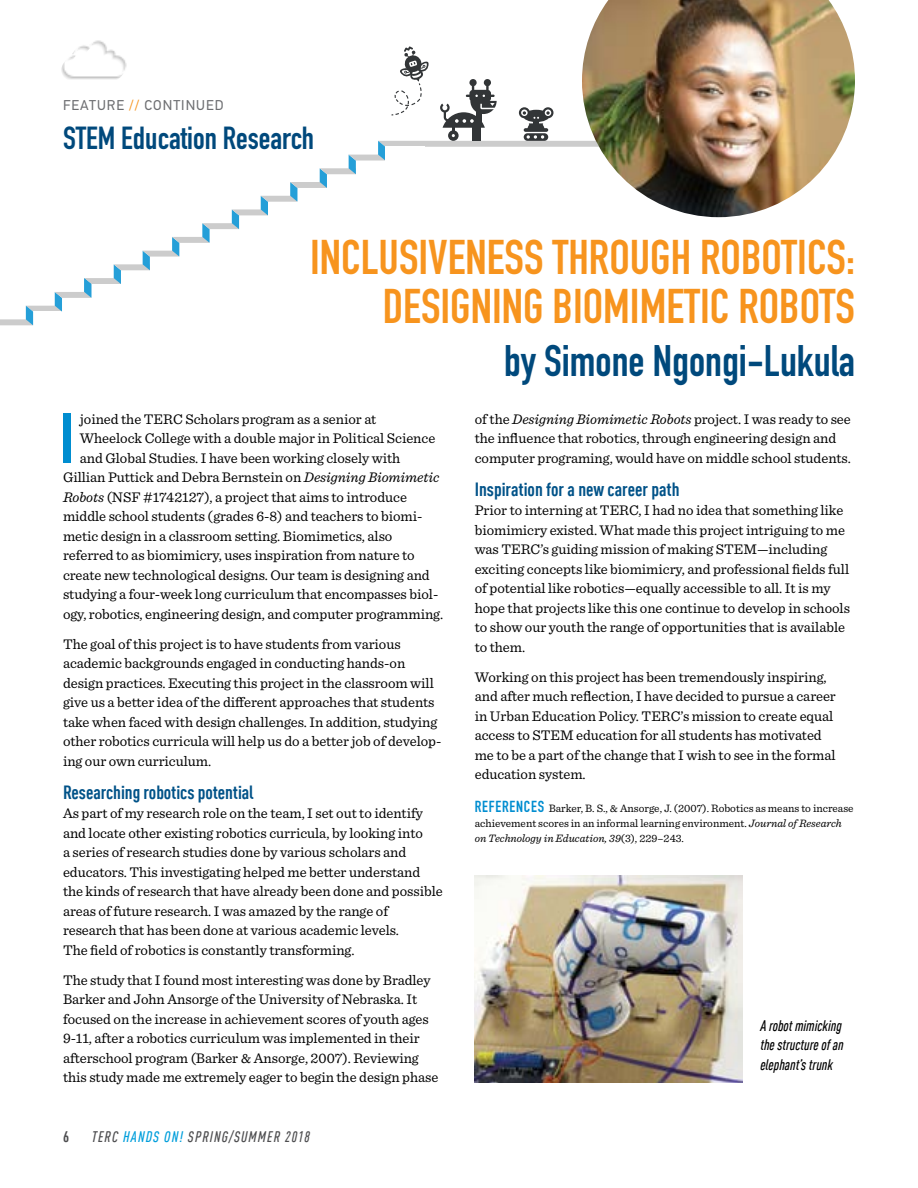
<style>
.page{position:relative;width:918px;height:1188px;background:#fff}
.page>*{position:absolute;margin:0;border:0;box-sizing:border-box;transform-origin:0 0}
.t1{font:700 69.45px "DIN Condensed";color:#008dd0}
.t2{font:700 48px/49.5px "DIN Condensed";color:#f7941e;text-align:right}
.t3{font:700 43.5px "DIN Condensed";color:#00497c}
.t4{font:700 31.5px "DIN Condensed";color:#00497c}
.t5{font:700 condensed 18.75px "DIN Offc";letter-spacing:-.005em;color:#005288}
.t6{font:italic 500 condensed 15px/19.5px "DIN Offc";color:#000}
.t7{font:italic 500 condensed 15px "DIN Offc";letter-spacing:.075em;color:#4d4d4f}
.t8{font:700 condensed 15px "DIN Offc";color:#4d4d4f}
.t9{font:14.7px/19.5px "Sentinel";letter-spacing:-.005em;color:#000}
.t10{font:14.25px "PF Din Text Pro";letter-spacing:.07em;color:#6d6e71}
.t11{font:11.25px/14.7px "Sentinel";color:#000}
.s1{color:#f7941e}
.s2{font-style:italic}
.s3{color:#009edb}
.s4{font-family:"DIN Condensed";font-weight:700;font-size:15.75px;color:#008dd0}
</style>
<div class="page">
<img style="left:588px;top:0;width:267px;height:217px">
<svg style="left:0;top:40px;width:732px;height:285px"></svg>
<div style="left:385px;top:147px;width:40px;height:15px;background:#fff"></div>
<img style="left:474px;top:876px;width:269px;height:206px">
<p class="t10" style="left:63px;top:96px;width:162px">FEATURE <span class="s1">//</span> CONTINUED</p>
<h3 class="t4" style="left:63px;top:116px;width:253px">STEM Education Research</h3>
<h2 class="t2" style="left:310px;top:232px;width:546px">INCLUSIVENESS THROUGH ROBOTICS:<br>DESIGNING BIOMIMETIC ROBOTS</h2>
<h3 class="t3" style="left:504px;top:331px;width:352px">by Simone Ngongi-Lukula</h3>
<h1 class="t1" style="left:59px;top:392px;width:16px">I</h1>
<p class="t9" style="left:80px;top:408px;width:298px">joined the TERC Scholars program as a senior at</p>
<p class="t9" style="left:80px;top:428px;width:357px">Wheelock College with a double major in Political Science</p>
<p class="t9" style="left:80px;top:447px;width:322px">and Global Studies. I have been working closely with</p>
<p class="t9" style="left:63px;top:467px;width:378px">Gillian Puttick and Debra Bernstein on <span class="s2">Designing Biomimetic</span></p>
<p class="t9" style="left:63px;top:486px;width:346px"><span class="s2">Robots</span> (NSF #1742127), a project that aims to introduce</p>
<p class="t9" style="left:63px;top:506px;width:361px">middle school students (grades 6-8) and teachers to biomi-</p>
<p class="t9" style="left:63px;top:525px;width:331px">metic design in a classroom setting. Biomimetics, also</p>
<p class="t9" style="left:63px;top:545px;width:353px">referred to as biomimicry, uses inspiration from nature to</p>
<p class="t9" style="left:63px;top:564px;width:368px">create new technological designs. Our team is designing and</p>
<p class="t9" style="left:63px;top:584px;width:377px">studying a four-week long curriculum that encompasses biol-</p>
<p class="t9" style="left:63px;top:603px;width:382px">ogy, robotics, engineering design, and computer programming.</p>
<p class="t9" style="left:63px;top:633px;width:380px">The goal of this project is to have students from various academic backgrounds engaged in conducting hands-on design practices. Executing this project in the classroom will give us a better idea of the different approaches that students take when faced with design challenges. In addition, studying other robotics curricula will help us do a better job of develop&shy;ing our own curriculum.</p>
<p class="t5" style="left:63px;top:781px;width:192px">Researching robotics potential</p>
<p class="t9" style="left:63px;top:803px;width:381px">As part of my research role on the team, I set out to identify and locate other existing robotics curricula, by looking into<br>a series of research studies done by various scholars and educators. This investigating helped me better understand the kinds of research that have already been done and possible areas of future research. I was amazed by the range of research that has been done at various academic levels.<br>The field of robotics is constantly transforming.</p>
<p class="t9" style="left:63px;top:969px;width:377px">The study that I found most interesting was done by Bradley Barker and John Ansorge of the University of Nebraska. It focused on the increase in achievement scores of youth ages 9-11, after a robotics curriculum was implemented in their afterschool program (Barker &amp; Ansorge, 2007). Reviewing this study made me extremely eager to begin the design phase</p>
<p class="t8" style="left:63px;top:1128px;width:8px">6</p>
<p class="t7" style="left:92px;top:1128px;width:220px">TERC <span class="s3">HANDS ON!</span> SPRING/SUMMER 2018</p>
<p class="t9" style="left:475px;top:408px;width:378px">of the <span class="s2">Designing Biomimetic Robots</span> project. I was ready to see the influence that robotics, through engineering design and computer programing, would have on middle school students.</p>
<p class="t5" style="left:475px;top:478px;width:206px">Inspiration for a new career path</p>
<p class="t9" style="left:475px;top:500px;width:377px">Prior to interning at TERC, I had no idea that something like biomimicry existed. What made this project intriguing to me was TERC’s guiding mission of making STEM—including exciting concepts like biomimicry, and professional fields full of potential like robotics—equally accessible to all. It is my hope that projects like this one continue to develop in schools to show our youth the range of opportunities that is available to them.</p>
<p class="t9" style="left:475px;top:666px;width:363px">Working on this project has been tremendously inspiring, and after much reflection, I have decided to pursue a career in Urban Education Policy. TERC’s mission to create equal access to STEM education for all students has motivated me to be a part of the change that I wish to see in the formal education system.</p>
<p class="t11" style="left:475px;top:801px;width:380px"><span class="s4">REFERENCES</span> Barker, B. S., &amp; Ansorge, J. (2007). Robotics as means to increase achievement scores in an informal learning environment. <span class="s2">Journal of Research on Technology in Education, 39</span>(3), 229–243.</p>
<p class="t6" style="left:760px;top:1016px;width:85px">A robot mimicking the structure of an elephant’s trunk</p>
</div>
